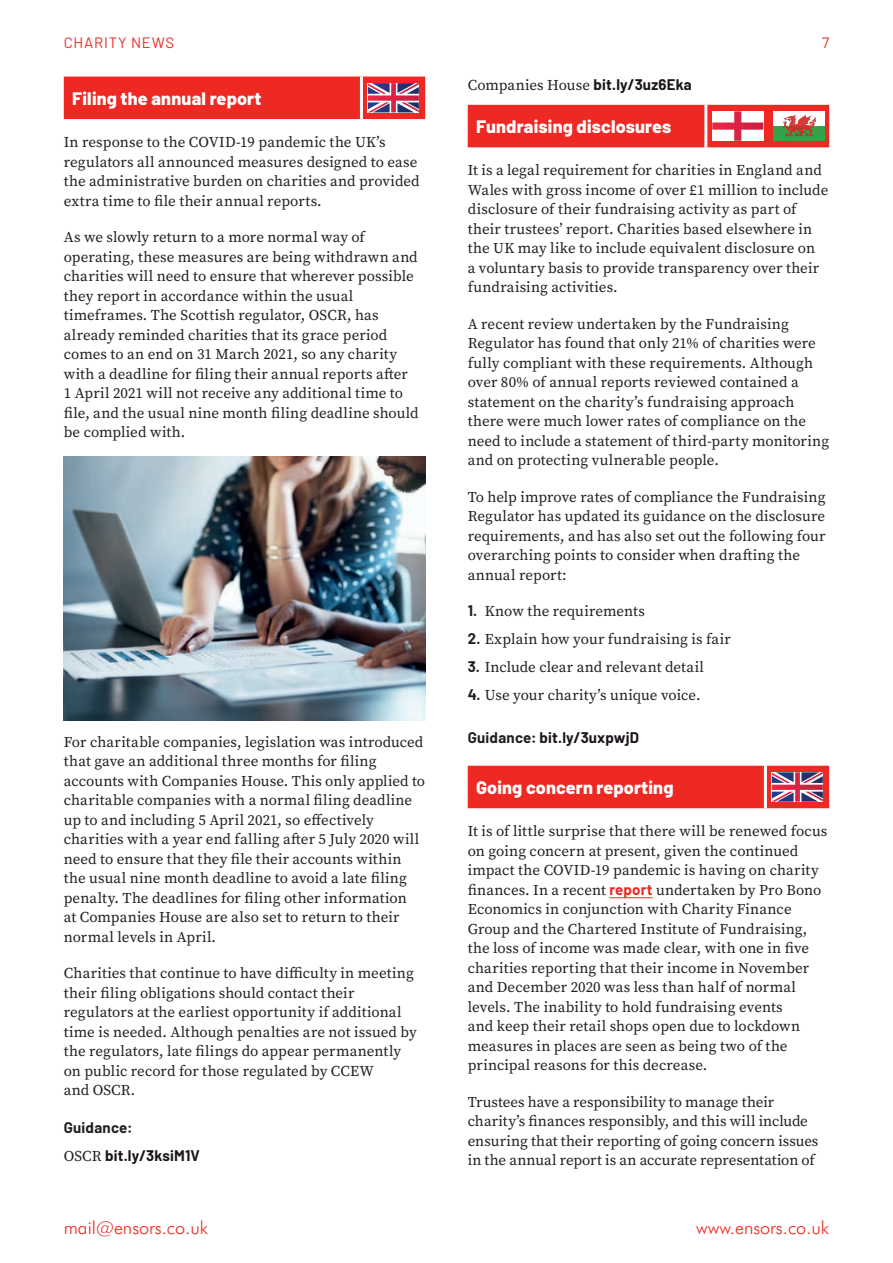
<style>
.page{position:relative;width:893px;height:1263px;background:#fff}
.page>*{position:absolute;margin:0;border:0;box-sizing:border-box;transform-origin:0 0}
.t1{font:800 18px "Barlow";letter-spacing:.01em;color:#fff}
.t2{font:300 18px "Futura BT";color:#ee2823}
.t3{font:15px/19.5px "Source Serif Pro";letter-spacing:.005em;color:#231f20}
.t4{font:700 15px/28px "Barlow";letter-spacing:.01em;color:#1b151b}
.t5{font:15px "Barlow";letter-spacing:.05em;color:#ee2823}
.s1{color:#231f20}
.s2{font-family:"Source Serif Pro";font-weight:400;color:#231f20}
.s3{font-family:"Barlow";font-weight:700;color:#1b151b}
.s4{font-family:"Barlow";font-weight:700}
.s5{font-family:"Barlow";font-weight:700;color:#ee2823}
</style>
<div class="page">
<svg style="left:64px;top:77px;width:361px;height:42px;background:#e73130"></svg>
<img style="left:64px;top:457px;width:361px;height:263px">
<hr style="left:609px;top:897px;width:44px;height:1px;background:#ee2823">
<svg style="left:468px;top:105px;width:361px;height:42px;background:#e6453f"></svg>
<svg style="left:468px;top:766px;width:361px;height:42px;background:#e73130"></svg>
<p class="t5" style="left:64px;top:32px;width:112px">CHARITY NEWS</p>
<p class="t5" style="left:822px;top:32px;width:9px">7</p>
<p class="t1" style="left:72px;top:85px;width:191px">Filing the annual report</p>
<p class="t3" style="left:64px;top:132px;width:357px">In response to the COVID-19 pandemic the UK’s regulators all announced measures designed to ease the administrative burden on charities and provided extra time to file their annual reports.</p>
<p class="t3" style="left:64px;top:227px;width:356px">As we slowly return to a more normal way of operating, these measures are being withdrawn and charities will need to ensure that wherever possible they report in accordance within the usual timeframes. The Scottish regulator, OSCR, has already reminded charities that its grace period comes to an end on 31 March 2021, so any charity with a deadline for filing their annual reports after 1 April 2021 will not receive any additional time to file, and the usual nine month filing deadline should be complied with.</p>
<p class="t3" style="left:64px;top:732px;width:363px">For charitable companies, legislation was introduced that gave an additional three months for filing accounts with Companies House. This only applied to charitable companies with a normal filing deadline up to and including 5 April 2021, so effectively charities with a year end falling after 5 July 2020 will need to ensure that they file their accounts within the usual nine month deadline to avoid a late filing penalty. The deadlines for filing other information<br>at Companies House are also set to return to their normal levels in April.</p>
<p class="t3" style="left:64px;top:963px;width:354px">Charities that continue to have difficulty in meeting their filing obligations should contact their regulators at the earliest opportunity if additional time is needed. Although penalties are not issued by the regulators, late filings do appear permanently on public record for those regulated by CCEW<br>and OSCR.</p>
<p class="t4" style="left:64px;top:1113px;width:138px"><span class="s1">Guidance:<br></span><span class="s2">OSCR</span> bit.ly/3ksiM1V</p>
<p class="t3" style="left:468px;top:76px;width:225px">Companies House <span class="s3">bit.ly/3uz6Eka</span></p>
<p class="t1" style="left:476px;top:113px;width:197px">Fundraising disclosures</p>
<p class="t3" style="left:468px;top:161px;width:362px">It is a legal requirement for charities in England and Wales with gross income of over £1 million to include disclosure of their fundraising activity as part of their trustees’ report. Charities based elsewhere in the UK may like to include equivalent disclosure on<br>a voluntary basis to provide transparency over their fundraising activities.</p>
<p class="t3" style="left:468px;top:314px;width:363px">A recent review undertaken by the Fundraising Regulator has found that only 21% of charities were fully compliant with these requirements. Although over 80% of annual reports reviewed contained a statement on the charity’s fundraising approach there were much lower rates of compliance on the need to include a statement of third-party monitoring and on protecting vulnerable people.</p>
<p class="t3" style="left:468px;top:487px;width:359px">To help improve rates of compliance the Fundraising Regulator has updated its guidance on the disclosure requirements, and has also set out the following four overarching points to consider when drafting the annual report:</p>
<p class="t3" style="left:468px;top:602px;width:179px"><span class="s4">1.</span> Know the requirements</p>
<p class="t3" style="left:468px;top:630px;width:265px"><span class="s4">2.</span> Explain how your fundraising is fair</p>
<p class="t3" style="left:468px;top:658px;width:238px"><span class="s4">3.</span> Include clear and relevant detail</p>
<p class="t3" style="left:468px;top:686px;width:234px"><span class="s4">4.</span> Use your charity’s unique voice.</p>
<p class="t4" style="left:468px;top:722px;width:173px"><span class="s1">Guidance:</span> bit.ly/3uxpwjD</p>
<p class="t1" style="left:476px;top:774px;width:199px">Going concern reporting</p>
<p class="t3" style="left:468px;top:821px;width:361px">It is of little surprise that there will be renewed focus on going concern at present, given the continued impact the COVID-19 pandemic is having on charity finances. In a recent <span class="s5">report</span> undertaken by Pro Bono Economics in conjunction with Charity Finance Group and the Chartered Institute of Fundraising, the loss of income was made clear, with one in five charities reporting that their income in November and December 2020 was less than half of normal levels. The inability to hold fundraising events<br>and keep their retail shops open due to lockdown measures in places are seen as being two of the principal reasons for this decrease.</p>
<p class="t3" style="left:468px;top:1092px;width:352px">Trustees have a responsibility to manage their charity’s finances responsibly, and this will include ensuring that their reporting of going concern issues in the annual report is an accurate representation of</p>
<p class="t2" style="left:64px;top:1216px;width:146px">mail@ensors.co.uk</p>
<p class="t2" style="left:696px;top:1216px;width:134px">www.ensors.co.uk</p>
</div>
